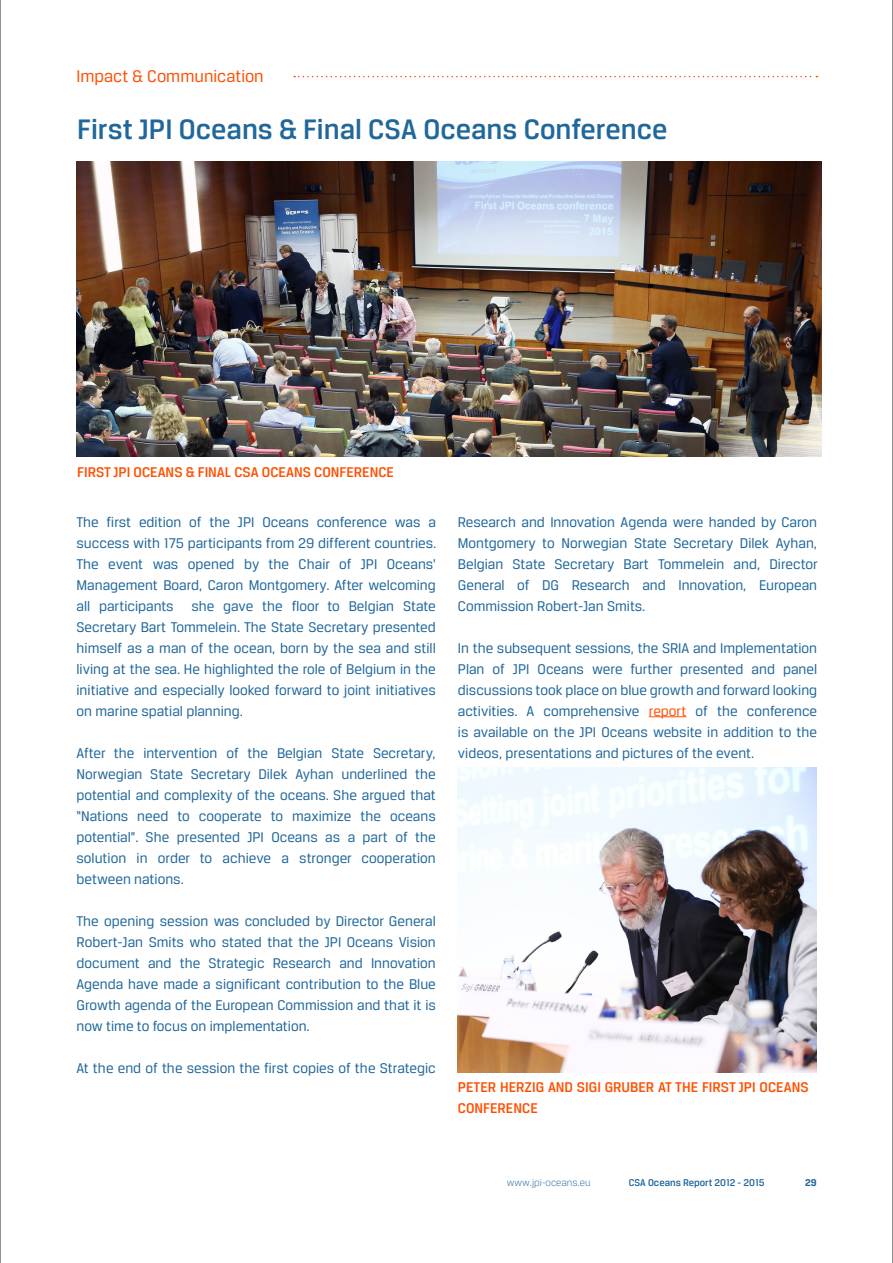
<style>
.page{position:relative;width:893px;height:1263px;background:#fff}
.page>*{position:absolute;margin:0;border:0;box-sizing:border-box;transform-origin:0 0}
.Subtitle_1{font:500 30px "Breuer Text";color:#20679b}
.t1{font:18px "Breuer Text";color:#ff4f00}
.Bodytext{font:15px/21px "Breuer Text";color:#20679b;text-align:justify}
.Photo_Caption{font:500 15px/21px "Breuer Text";color:#ff4f00}
.t2{font:500 10.5px "Breuer Text";color:#20679b}
.t3{font:300 10.5px "Breuer Text";color:#20679b}
.t4{font:700 10.5px "Breuer Text";color:#20679b}
.s1{color:#ff4f00}
</style>
<div class="page">
<hr style="left:0;top:0;width:1px;height:1263px;background:#231f20">
<svg style="left:294px;top:76px;width:523px;height:1px"></svg>
<hr style="left:892px;top:0;width:1px;height:1263px;background:#231f20">
<img style="left:77px;top:162px;width:744px;height:294px">
<hr style="left:649px;top:716px;width:37px;height:1px;background:#ff4f00">
<img style="left:457px;top:767px;width:359px;height:306px">
<p class="t1" style="left:77px;top:66px;width:189px">Impact &amp; Communication</p>
<p class="Subtitle_1" style="left:77px;top:113px;width:592px">First JPI Oceans &amp; Final CSA Oceans Conference</p>
<p class="Photo_Caption" style="left:77px;top:461px;width:318px">FIRST JPI OCEANS &amp; FINAL CSA OCEANS CONFERENCE</p>
<p class="Bodytext" style="left:77px;top:511px;width:361px">The first edition of the JPI Oceans conference was a success with 175 participants from 29 different countries.<br>The event was opened by the Chair of JPI Oceans' Management Board, Caron Montgomery. After welcoming all participants she gave the floor to Belgian State Secretary Bart Tommelein. The State Secretary presented himself as a man of the ocean, born by the sea and still living at the sea. He highlighted the role of Belgium in the initiative and especially looked forward to joint initiatives on marine spatial planning.</p>
<p class="Bodytext" style="left:77px;top:742px;width:361px">After the intervention of the Belgian State Secretary, Norwegian State Secretary Dilek Ayhan underlined the potential and complexity of the oceans. She argued that “Nations need to cooperate to maximize the oceans potential”. She presented JPI Oceans as a part of the solution in order to achieve a stronger cooperation between nations.</p>
<p class="Bodytext" style="left:77px;top:910px;width:361px">The opening session was concluded by Director General Robert-Jan Smits who stated that the JPI Oceans Vision document and the Strategic Research and Innovation Agenda have made a significant contribution to the Blue Growth agenda of the European Commission and that it is now time to focus on implementation.</p>
<p class="Bodytext" style="left:77px;top:1057px;width:361px">At the end of the session the first copies of the Strategic</p>
<p class="Bodytext" style="left:458px;top:511px;width:362px">Research and Innovation Agenda were handed by Caron Montgomery to Norwegian State Secretary Dilek Ayhan, Belgian State Secretary Bart Tommelein and, Director General of DG Research and Innovation, European Commission Robert-Jan Smits.</p>
<p class="Bodytext" style="left:458px;top:637px;width:361px">In the subsequent sessions, the SRIA and Implementation Plan of JPI Oceans were further presented and panel discussions took place on blue growth and forward looking activities. A comprehensive <span class="s1">report</span> of the conference is available on the JPI Oceans website in addition to the videos, presentations and pictures of the event.</p>
<p class="Photo_Caption" style="left:458px;top:1077px;width:352px">PETER HERZIG AND SIGI GRUBER AT THE FIRST JPI OCEANS<br>CONFERENCE</p>
<p class="t3" style="left:507px;top:1177px;width:85px">www.jpi-oceans.eu</p>
<p class="t2" style="left:629px;top:1177px;width:137px">CSA Oceans Report 2012 - 2015</p>
<p class="t4" style="left:805px;top:1177px;width:13px">29</p>
</div>
